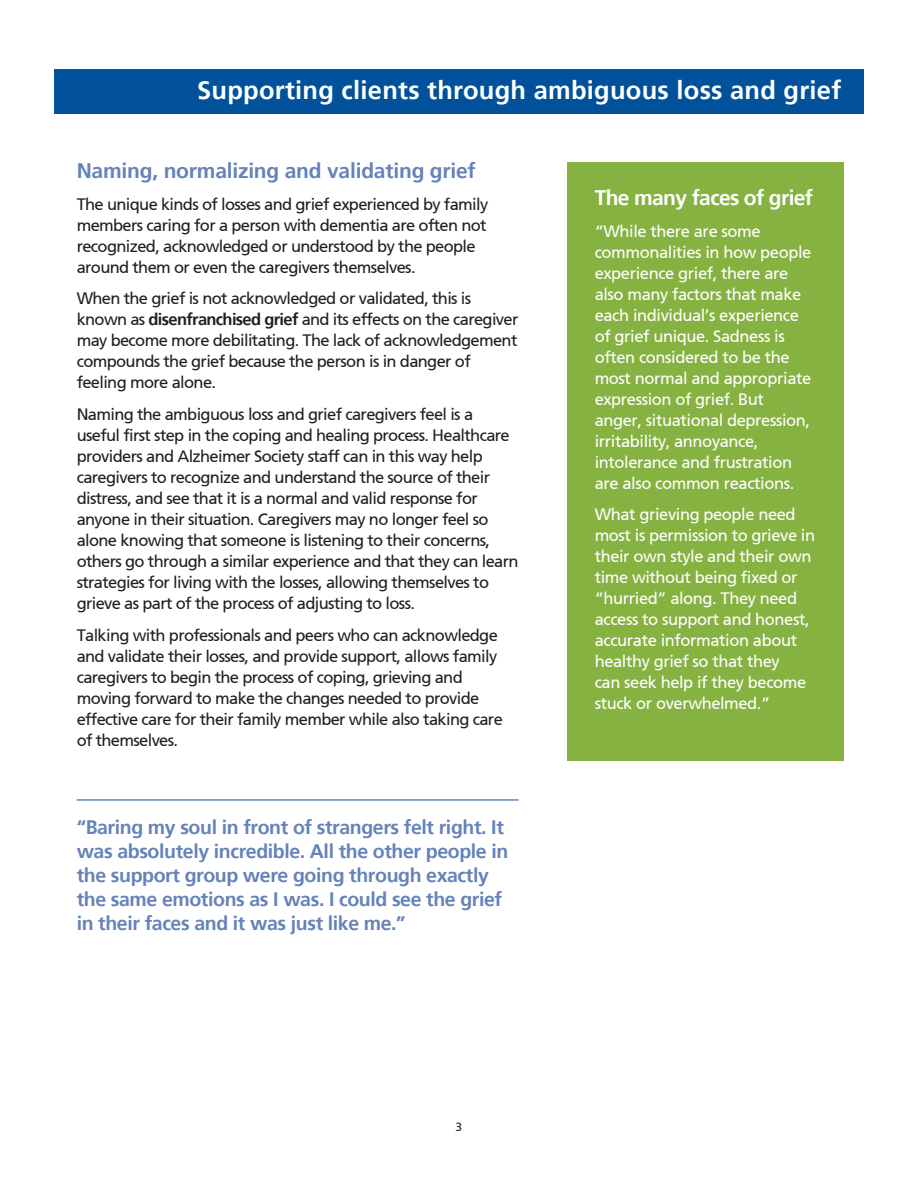
<style>
.page{position:relative;width:918px;height:1188px;background:#fff}
.page>*{position:absolute;margin:0;border:0;box-sizing:border-box;transform-origin:0 0}
.t1{font:700 25.5px "Frutiger 65";letter-spacing:.01em;color:#fff}
.Subhead{font:700 21px "Frutiger 65";letter-spacing:-.01em;color:#6582ba}
.Subhead-2{font:700 21px "Frutiger 65";letter-spacing:-.03em;color:#fff}
.body_text{font:700 19.5px/24px "Frutiger 65";letter-spacing:-.02em;color:#6582ba}
.body_text-2{font:16.5px/21px "Frutiger 55 Roman";letter-spacing:-.04em;color:#231f20}
.body_text-3{font:16.5px/21px "Frutiger 55 Roman";letter-spacing:-.025em;color:#fff}
.t2{font:12px "Frutiger 55 Roman";color:#231f20}
.s1{font-family:"Frutiger 65";font-weight:700}
</style>
<div class="page">
<div style="left:54px;top:69px;width:810px;height:45px;background:#01529a"></div>
<div style="left:568px;top:162px;width:276px;height:598px;background:#86b242"></div>
<hr style="left:77px;top:799px;width:442px;height:2px;background:#6582ba">
<h1 class="t1" style="left:197px;top:75px;width:646px">Supporting clients through ambiguous loss and grief</h1>
<p class="Subhead" style="left:77px;top:158px;width:401px">Naming, normalizing and validating grief</p>
<p class="body_text-2" style="left:77px;top:193px;width:413px">The unique kinds of losses and grief experienced by family members caring for a person with dementia are often not recognized, acknowledged or understood by the people around them or even the caregivers themselves.</p>
<p class="body_text-2" style="left:77px;top:288px;width:443px">When the grief is not acknowledged or validated, this is known as <span class="s1">disenfranchised grief</span> and its effects on the caregiver may become more debilitating. The lack of acknowledgement compounds the grief because the person is in danger of feeling more alone.</p>
<p class="body_text-2" style="left:77px;top:404px;width:443px">Naming the ambiguous loss and grief caregivers feel is a useful first step in the coping and healing process. Healthcare providers and Alzheimer Society staff can in this way help caregivers to recognize and understand the source of their distress, and see that it is a normal and valid response for anyone in their situation. Caregivers may no longer feel so alone knowing that someone is listening to their concerns, others go through a similar experience and that they can learn strategies for living with the losses, allowing themselves to grieve as part of the process of adjusting to loss.</p>
<p class="body_text-2" style="left:77px;top:625px;width:428px">Talking with professionals and peers who can acknowledge and validate their losses, and provide support, allows family caregivers to begin the process of coping, grieving and moving forward to make the changes needed to provide effective care for their family member while also taking care of themselves.</p>
<p class="body_text" style="left:77px;top:816px;width:433px">“Baring my soul in front of strangers felt right. It was absolutely incredible. All the other people in the support group were going through exactly the same emotions as I was. I could see the grief in their faces and it was just like me.”</p>
<p class="t2" style="left:456px;top:1120px;width:8px">3</p>
<p class="Subhead-2" style="left:595px;top:185px;width:220px">The many faces of grief</p>
<p class="body_text-3" style="left:595px;top:220px;width:218px">“While there are some commonalities in how people experience grief, there are also many factors that make each individual’s experience of grief unique. Sadness is often considered to be the most normal and appropriate expression of grief. But anger, situational depression, irritability, annoyance, intolerance and frustration are also common reactions.</p>
<p class="body_text-3" style="left:595px;top:504px;width:222px">What grieving people need most is permission to grieve in their own style and their own time without being fixed or “hurried” along. They need access to support and honest, accurate information about healthy grief so that they<br>can seek help if they become stuck or overwhelmed.”</p>
</div>
